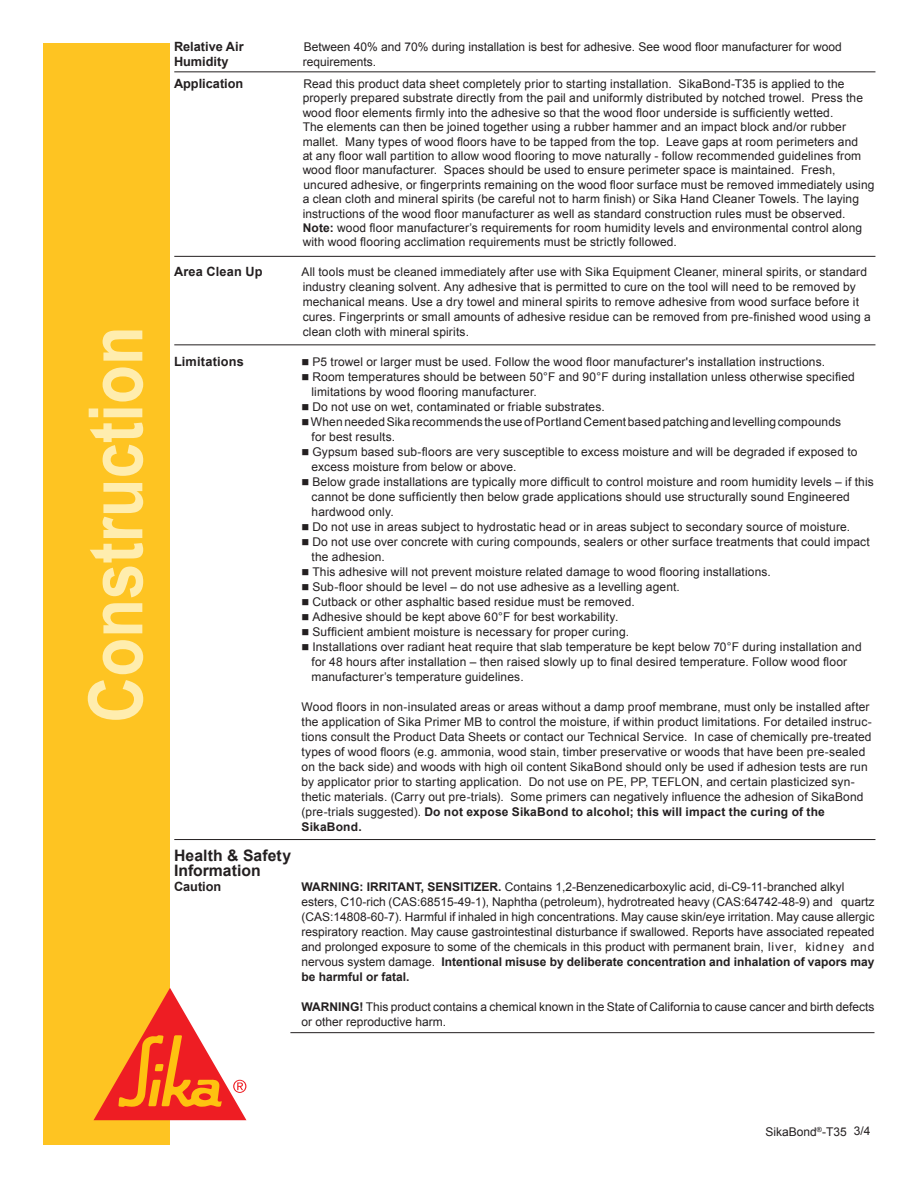
<style>
.page{position:relative;width:918px;height:1188px;background:#fff}
.page>*{position:absolute;margin:0;border:0;box-sizing:border-box;transform-origin:0 0}
.t1{font:700 75px "Arial";color:#ffedae;scale:.85 1}
.DS_Index_regular{font:700 15.75px "Arial";color:#231f20}
.DS_Index_regular-2{font:700 12.75px "Arial";letter-spacing:.005em;color:#231f20}
.Body_text{font:700 12.75px "Arial";color:#231f20}
.DS_Index_regular-3{font:12px/15px "Arial";letter-spacing:.01em;color:#231f20}
.Body_text-2{font:12px "Arial";color:#231f20}
.s1{font-weight:700}
</style>
<div class="page">
<div style="left:43px;top:43px;width:126px;height:1102px;background:#fec422"></div>
<svg style="left:94px;top:988px;width:152px;height:132px"></svg>
<hr style="left:174px;top:256px;width:701px;height:1px;background:#231f20">
<hr style="left:174px;top:839px;width:701px;height:1px;background:#231f20">
<hr style="left:174px;top:345px;width:701px;height:1px;background:#231f20">
<hr style="left:290px;top:1032px;width:585px;height:1px;background:#231f20">
<hr style="left:174px;top:72px;width:701px;height:1px;background:#231f20">
<h1 class="t1" style="left:66px;top:723px;width:468px;rotate:-90deg">Construction</h1>
<p class="Body_text" style="left:174px;top:38px;width:71px">Relative Air</p>
<p class="Body_text-2" style="left:304px;top:39px;width:540px">Between 40% and 70% during installation is best for adhesive. See wood floor manufacturer for wood</p>
<p class="Body_text" style="left:174px;top:53px;width:56px">Humidity</p>
<p class="Body_text-2" style="left:303px;top:54px;width:75px">requirements.</p>
<p class="DS_Index_regular-2" style="left:174px;top:75px;width:71px">Application</p>
<p class="DS_Index_regular-3" style="left:303px;top:77px;width:562px;line-height:14.4px">Read this product data sheet completely prior to starting installation. SikaBond-T35 is applied to the properly prepared substrate directly from the pail and uniformly distributed by notched trowel. Press the</p>
<p class="DS_Index_regular-3" style="left:303px;top:105px;width:532px">wood floor elements firmly into the adhesive so that the wood floor underside is sufficiently wetted.</p>
<p class="DS_Index_regular-3" style="left:303px;top:120px;width:545px">The elements can then be joined together using a rubber hammer and an impact block and/or rubber</p>
<p class="DS_Index_regular-3" style="left:303px;top:134px;width:557px">mallet. Many types of wood floors have to be tapped from the top. Leave gaps at room perimeters and</p>
<p class="DS_Index_regular-3" style="left:303px;top:148px;width:560px">at any floor wall partition to allow wood flooring to move naturally - follow recommended guidelines from</p>
<p class="DS_Index_regular-3" style="left:303px;top:163px;width:534px">wood floor manufacturer. Spaces should be used to ensure perimeter space is maintained. Fresh,</p>
<p class="DS_Index_regular-3" style="left:304px;top:177px;width:573px">uncured adhesive, or fingerprints remaining on the wood floor surface must be removed immediately using</p>
<p class="DS_Index_regular-3" style="left:303px;top:192px;width:558px">a clean cloth and mineral spirits (be careful not to harm finish) or Sika Hand Cleaner Towels. The laying</p>
<p class="DS_Index_regular-3" style="left:303px;top:206px;width:544px">instructions of the wood floor manufacturer as well as standard construction rules must be observed.</p>
<p class="DS_Index_regular-3" style="left:303px;top:220px;width:561px"><span class="s1">Note:</span> wood floor manufacturer’s requirements for room humidity levels and environmental control along</p>
<p class="DS_Index_regular-3" style="left:303px;top:235px;width:376px">with wood flooring acclimation requirements must be strictly followed.</p>
<p class="DS_Index_regular-2" style="left:174px;top:263px;width:90px">Area Clean Up</p>
<p class="DS_Index_regular-3" style="left:301px;top:265px;width:567px">All tools must be cleaned immediately after use with Sika Equipment Cleaner, mineral spirits, or standard industry cleaning solvent. Any adhesive that is permitted to cure on the tool will need to be removed by</p>
<p class="DS_Index_regular-3" style="left:303px;top:295px;width:558px">mechanical means. Use a dry towel and mineral spirits to remove adhesive from wood surface before it</p>
<p class="DS_Index_regular-3" style="left:303px;top:310px;width:570px">cures. Fingerprints or small amounts of adhesive residue can be removed from pre-finished wood using a clean cloth with mineral spirits.</p>
<p class="DS_Index_regular-2" style="left:174px;top:353px;width:71px">Limitations</p>
<p class="DS_Index_regular-3" style="left:302px;top:355px;width:525px">■ P5 trowel or larger must be used. Follow the wood floor manufacturer's installation instructions.</p>
<p class="DS_Index_regular-3" style="left:312px;top:370px;width:545px;text-indent:-10px">■ Room temperatures should be between 50°F and 90°F during installation unless otherwise specified limitations by wood flooring manufacturer.</p>
<p class="DS_Index_regular-3" style="left:302px;top:400px;width:305px">■ Do not use on wet, contaminated or friable substrates.</p>
<p class="DS_Index_regular-3" style="left:312px;top:415px;width:531px;text-indent:-10px">■When needed Sika recommends the use of Portland Cement based patching and levelling compounds for best results.</p>
<p class="DS_Index_regular-3" style="left:312px;top:445px;width:547px;text-indent:-10px">■ Gypsum based sub-floors are very susceptible to excess moisture and will be degraded if exposed to excess moisture from below or above.</p>
<p class="DS_Index_regular-3" style="left:302px;top:475px;width:574px">■ Below grade installations are typically more difficult to control moisture and room humidity levels – if this</p>
<p class="DS_Index_regular-3" style="left:312px;top:490px;width:540px">cannot be done sufficiently then below grade applications should use structurally sound Engineered hardwood only.</p>
<p class="DS_Index_regular-3" style="left:302px;top:520px;width:550px">■ Do not use in areas subject to hydrostatic head or in areas subject to secondary source of moisture.</p>
<p class="DS_Index_regular-3" style="left:312px;top:535px;width:560px;text-indent:-10px">■ Do not use over concrete with curing compounds, sealers or other surface treatments that could impact the adhesion.</p>
<p class="DS_Index_regular-3" style="left:302px;top:565px;width:471px">■ This adhesive will not prevent moisture related damage to wood flooring installations.</p>
<p class="DS_Index_regular-3" style="left:302px;top:580px;width:380px">■ Sub-floor should be level – do not use adhesive as a levelling agent.</p>
<p class="DS_Index_regular-3" style="left:302px;top:595px;width:335px">■ Cutback or other asphaltic based residue must be removed.</p>
<p class="DS_Index_regular-3" style="left:302px;top:610px;width:318px">■ Adhesive should be kept above 60°F for best workability.</p>
<p class="DS_Index_regular-3" style="left:302px;top:625px;width:329px">■ Sufficient ambient moisture is necessary for proper curing.</p>
<p class="DS_Index_regular-3" style="left:312px;top:640px;width:552px;text-indent:-10px">■ Installations over radiant heat require that slab temperature be kept below 70°F during installation and for 48 hours after installation – then raised slowly up to final desired temperature. Follow wood floor manufacturer’s temperature guidelines.</p>
<p class="DS_Index_regular-3" style="left:302px;top:700px;width:572px">Wood floors in non-insulated areas or areas without a damp proof membrane, must only be installed after the application of Sika Primer MB to control the moisture, if within product limitations. For detailed instruc&shy;tions consult the Product Data Sheets or contact our Technical Service. In case of chemically pre-treated types of wood floors (e.g. ammonia, wood stain, timber preservative or woods that have been pre-sealed on the back side) and woods with high oil content SikaBond should only be used if adhesion tests are run by applicator prior to starting application. Do not use on PE, PP, TEFLON, and certain plasticized syn&shy;thetic materials. (Carry out pre-trials). Some primers can negatively influence the adhesion of SikaBond (pre-trials suggested). <span class="s1">Do not expose SikaBond to alcohol; this will impact the curing of the SikaBond.</span></p>
<p class="DS_Index_regular" style="left:174px;top:845px;width:119px">Health &amp; Safety</p>
<p class="DS_Index_regular" style="left:174px;top:860px;width:88px">Information</p>
<p class="DS_Index_regular-2" style="left:174px;top:878px;width:49px">Caution</p>
<p class="DS_Index_regular-3" style="left:302px;top:880px;width:545px"><span class="s1">WARNING: IRRITANT, SENSITIZER.</span> Contains 1,2-Benzenedicarboxylic acid, di-C9-11-branched alkyl</p>
<p class="DS_Index_regular-3" style="left:302px;top:895px;width:574px;text-align:justify">esters, C10-rich (CAS:68515-49-1), Naphtha (petroleum), hydrotreated heavy (CAS:64742-48-9) and quartz (CAS:14808-60-7). Harmful if inhaled in high concentrations. May cause skin/eye irritation. May cause allergic respiratory reaction. May cause gastrointestinal disturbance if swallowed. Reports have associated repeated and prolonged exposure to some of the chemicals in this product with permanent brain, liver, kidney and nervous system damage. <span class="s1">Intentional misuse by deliberate concentration and inhalation of vapors may be harmful or fatal.</span></p>
<p class="DS_Index_regular-3" style="left:302px;top:1000px;width:574px"><span class="s1">WARNING!</span> This product contains a chemical known in the State of California to cause cancer and birth defects or other reproductive harm.</p>
<p class="DS_Index_regular-3" style="left:766px;top:1124px;width:106px">SikaBond<sup>®</sup>-T35 3/4</p>
</div>
